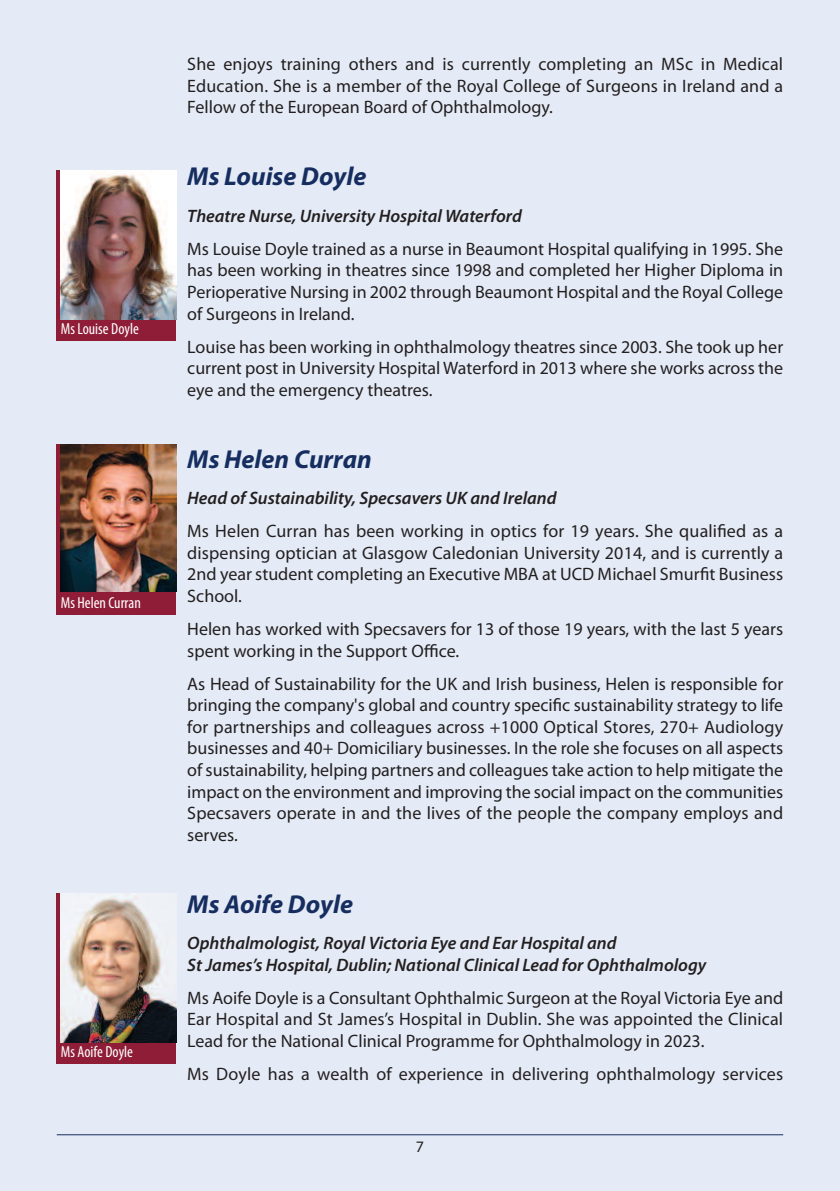
<style>
.page{position:relative;width:840px;height:1191px;background:#fff}
.page>*{position:absolute;margin:0;border:0;box-sizing:border-box;transform-origin:0 0}
.t1{font:italic 700 26px "Myriad Pro";color:#162d60}
.t2{font:18px/21.6px "Myriad Pro";color:#231f20;text-align:justify}
.t3{font:italic 600 18px/21.6px "Myriad Pro";color:#231f20}
.t4{font:condensed 16px "Myriad Pro";color:#fff}
.t5{font:16px "Myriad Pro";color:#231f20}
</style>
<div class="page">
<div style="left:0;top:0;width:839px;height:1191px;background:#e4ebf6"></div>
<hr style="left:57px;top:1134px;width:725px;height:1px;background:#162d60">
<div style="left:57px;top:170px;width:119px;height:170px;background:#8f1d38"></div>
<img style="left:60px;top:170px;width:116px;height:149px">
<div style="left:57px;top:444px;width:119px;height:170px;background:#8f1d38"></div>
<img style="left:60px;top:444px;width:116px;height:147px">
<div style="left:57px;top:893px;width:119px;height:170px;background:#8f1d38"></div>
<img style="left:60px;top:894px;width:116px;height:148px">
<p class="t4" style="left:61px;top:323px;width:80px">Ms Louise Doyle</p>
<p class="t4" style="left:61px;top:597px;width:81px">Ms Helen Curran</p>
<p class="t4" style="left:61px;top:1046px;width:74px">Ms Aoife Doyle</p>
<p class="t2" style="left:187px;top:55px;width:597px">She enjoys training others and is currently completing an MSc in Medical Education. She is a member of the Royal College of Surgeons in Ireland and a Fellow of the European Board of Ophthalmology.</p>
<h1 class="t1" style="left:187px;top:167px;width:180px">Ms Louise Doyle</h1>
<p class="t3" style="left:187px;top:206px;width:336px">Theatre Nurse, University Hospital Waterford</p>
<p class="t2" style="left:187px;top:239px;width:597px">Ms Louise Doyle trained as a nurse in Beaumont Hospital qualifying in 1995. She has been working in theatres since 1998 and completed her Higher Diploma in Perioperative Nursing in 2002 through Beaumont Hospital and the Royal College of Surgeons in Ireland.</p>
<p class="t2" style="left:187px;top:337px;width:597px">Louise has been working in ophthalmology theatres since 2003. She took up her current post in University Hospital Waterford in 2013 where she works across the eye and the emergency theatres.</p>
<h1 class="t1" style="left:187px;top:449px;width:186px">Ms Helen Curran</h1>
<p class="t3" style="left:187px;top:489px;width:370px">Head of Sustainability, Specsavers UK and Ireland</p>
<p class="t2" style="left:187px;top:522px;width:597px">Ms Helen Curran has been working in optics for 19 years. She qualified as a dispensing optician at Glasgow Caledonian University 2014, and is currently a 2nd year student completing an Executive MBA at UCD Michael Smurfit Business School.</p>
<p class="t2" style="left:187px;top:619px;width:597px">Helen has worked with Specsavers for 13 of those 19 years, with the last 5 years spent working in the Support Office.</p>
<p class="t2" style="left:187px;top:674px;width:597px">As Head of Sustainability for the UK and Irish business, Helen is responsible for bringing the company's global and country specific sustainability strategy to life for partnerships and colleagues across +1000 Optical Stores, 270+ Audiology businesses and 40+ Domiciliary businesses. In the role she focuses on all aspects of sustainability, helping partners and colleagues take action to help mitigate the impact on the environment and improving the social impact on the communities Specsavers operate in and the lives of the people the company employs and serves.</p>
<h1 class="t1" style="left:187px;top:894px;width:167px">Ms Aoife Doyle</h1>
<p class="t3" style="left:187px;top:934px;width:520px">Ophthalmologist, Royal Victoria Eye and Ear Hospital and<br>St James’s Hospital, Dublin; National Clinical Lead for Ophthalmology</p>
<p class="t2" style="left:187px;top:988px;width:597px">Ms Aoife Doyle is a Consultant Ophthalmic Surgeon at the Royal Victoria Eye and Ear Hospital and St James’s Hospital in Dublin. She was appointed the Clinical Lead for the National Clinical Programme for Ophthalmology in 2023.</p>
<p class="t2" style="left:187px;top:1064px;width:597px">Ms Doyle has a wealth of experience in delivering ophthalmology services</p>
<p class="t5" style="left:415px;top:1141px;width:10px">7</p>
</div>
